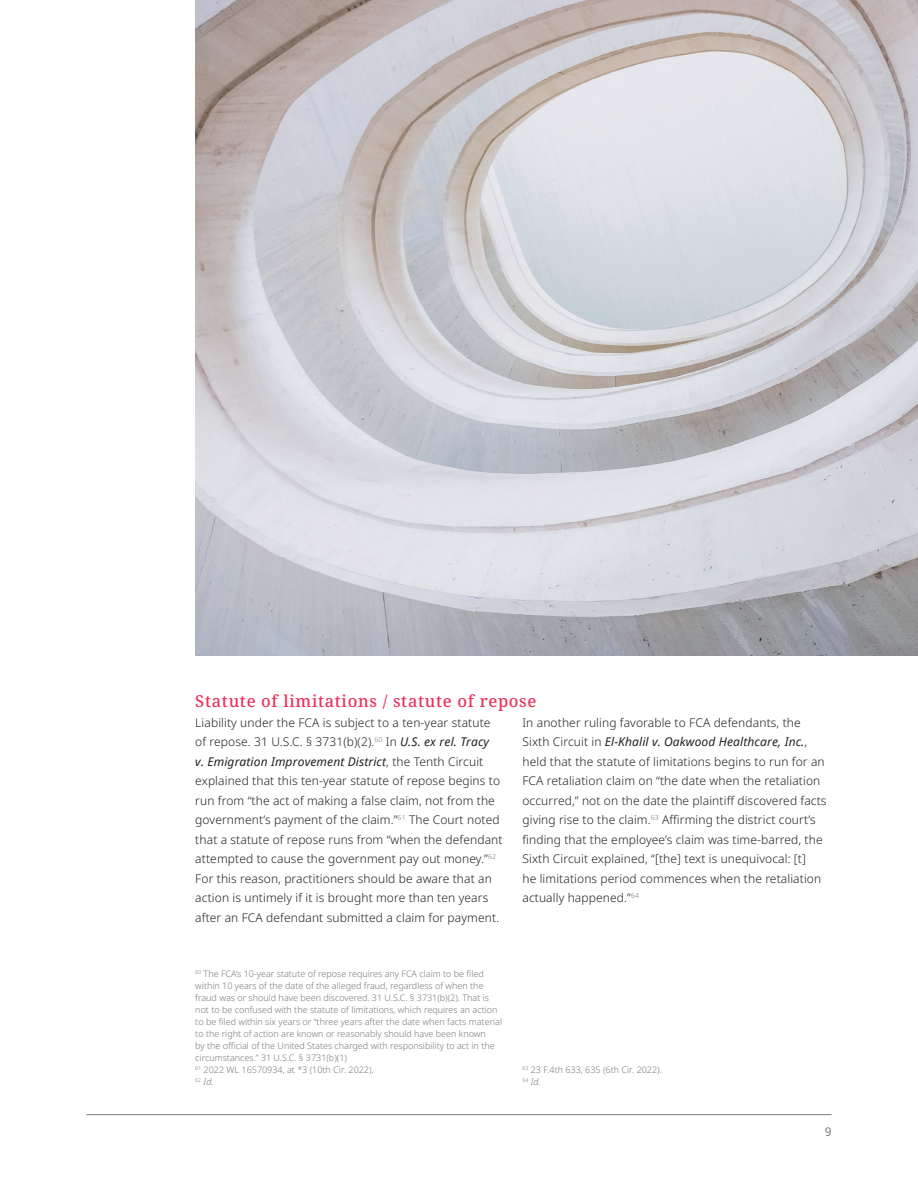
<style>
.page{position:relative;width:918px;height:1188px;background:#fff}
.page>*{position:absolute;margin:0;border:0;box-sizing:border-box;transform-origin:0 0}
.t1{font:500 16.5px "Noto Serif";letter-spacing:.04em;color:#ee3058}
.t2{font:300 12px/19.5px "Noto Sans";letter-spacing:.01em;color:#231f20}
.t3{font:12px "Noto Sans";color:#787a7d}
.t4{font:300 9px/12px "Noto Sans";color:#787a7d}
.s1{font-weight:400;font-style:italic}
.s2{font-style:italic}
</style>
<div class="page">
<hr style="left:86px;top:1114px;width:746px;height:1px;background:#787a7d">
<img style="left:195px;top:0;width:723px;height:656px">
<h1 class="t1" style="left:195px;top:690px;width:343px">Statute of limitations / statute of repose</h1>
<p class="t2" style="left:195px;top:713px;width:309px">Liability under the FCA is subject to a ten-year statute of repose. 31 U.S.C. § 3731(b)(2).<sup>60</sup> In <span class="s1">U.S. ex rel. Tracy<br>v. Emigration Improvement District</span>, the Tenth Circuit explained that this ten-year statute of repose begins to run from “the act of making a false claim, not from the government’s payment of the claim.”<sup>61</sup> The Court noted that a statute of repose runs from “when the defendant attempted to cause the government pay out money.”<sup>62<br></sup>For this reason, practitioners should be aware that an action is untimely if it is brought more than ten years after an FCA defendant submitted a claim for payment.</p>
<p class="t2" style="left:522px;top:713px;width:306px">In another ruling favorable to FCA defendants, the Sixth Circuit in <span class="s1">El-Khalil v. Oakwood Healthcare, Inc.</span>, held that the statute of limitations begins to run for an FCA retaliation claim on “the date when the retaliation occurred,” not on the date the plaintiff discovered facts giving rise to the claim.<sup>63</sup> Affirming the district court’s finding that the employee’s claim was time-barred, the Sixth Circuit explained, “[the] text is unequivocal: [t]<br>he limitations period commences when the retaliation actually happened.”<sup>64</sup></p>
<p class="t4" style="left:195px;top:968px;width:308px"><sup>60</sup> The FCA’s 10-year statute of repose requires any FCA claim to be filed within 10 years of the date of the alleged fraud, regardless of when the fraud was or should have been discovered. 31 U.S.C. § 3731(b)(2). That is not to be confused with the statute of limitations, which requires an action to be filed within six years or “three years after the date when facts material to the right of action are known or reasonably should have been known<br>by the official of the United States charged with responsibility to act in the circumstances.” 31 U.S.C. § 3731(b)(1)<br><sup>61</sup> 2022 WL 16570934, at *3 (10th Cir. 2022).<br><sup>62</sup> <span class="s2">Id.</span></p>
<p class="t4" style="left:522px;top:1064px;width:141px"><sup>63</sup> 23 F.4th 633, 635 (6th Cir. 2022).<br><sup>64</sup> <span class="s2">Id.</span></p>
<p class="t3" style="left:825px;top:1123px;width:8px">9</p>
</div>
